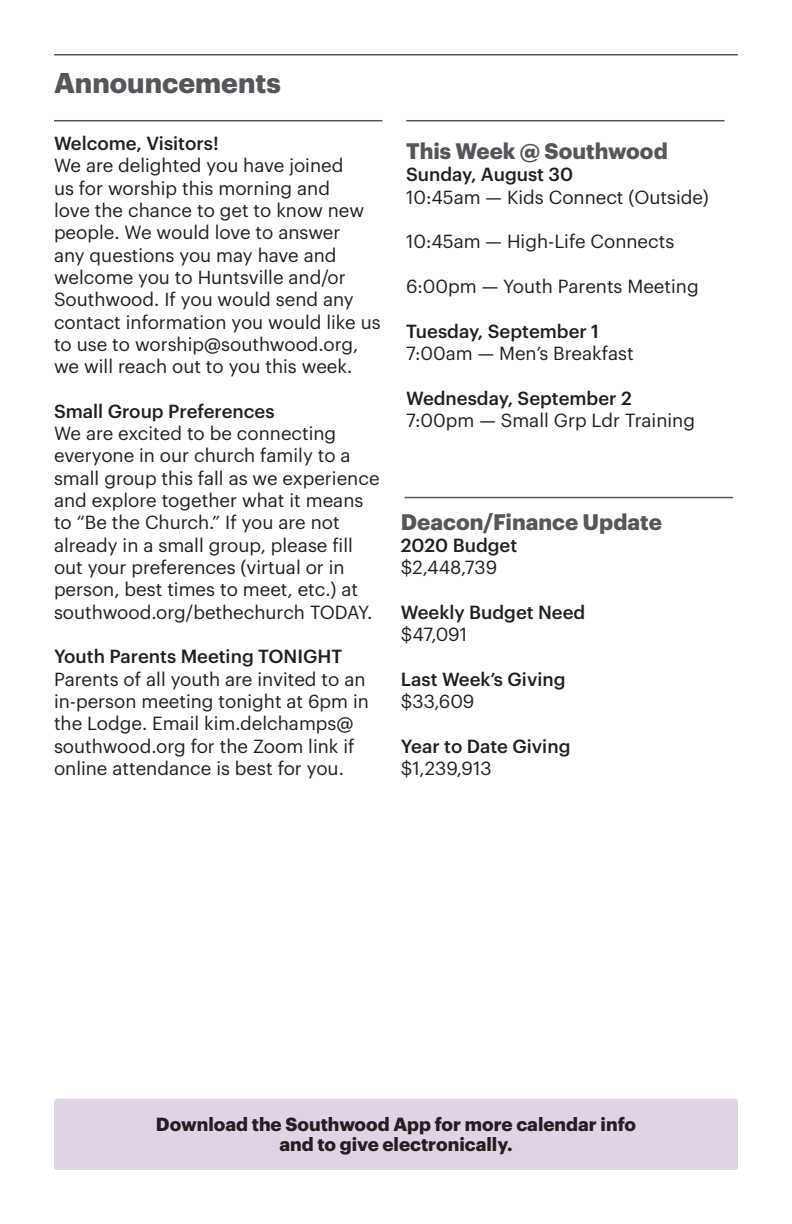
<style>
.page{position:relative;width:792px;height:1224px;background:#fff}
.page>*{position:absolute;margin:0;border:0;box-sizing:border-box;transform-origin:0 0}
.t1{font:700 28px "Graphik";color:#555659}
.t2{font:700 22px "Graphik";color:#555659}
.t3{font:18.6px/22.4px "Graphik";color:#231f20}
.t4{font:500 18.6px "Graphik";color:#231f20}
.t5{font:700 18.6px "Graphik";color:#231f20}
</style>
<div class="page">
<hr style="left:54px;top:54px;width:684px;height:2px;background:#555659">
<hr style="left:54px;top:120px;width:328px;height:1px;background:#555659">
<div style="left:54px;top:1099px;width:684px;height:71px;background:#e0d3e4;border-radius:3px"></div>
<hr style="left:406px;top:120px;width:318px;height:1px;background:#555659">
<hr style="left:405px;top:497px;width:328px;height:1px;background:#555659">
<p class="t1" style="left:54px;top:61px;width:228px">Announcements</p>
<p class="t4" style="left:54px;top:129px;width:166px">Welcome, Visitors!</p>
<p class="t3" style="left:54px;top:153px;width:328px">We are delighted you have joined<br>us for worship this morning and<br>love the chance to get to know new people. We would love to answer<br>any questions you may have and welcome you to Huntsville and/or<br>Southwood. If you would send any contact information you would like us to use to worship@southwood.org, we will reach out to you this week.</p>
<p class="t4" style="left:54px;top:397px;width:222px">Small Group Preferences</p>
<p class="t3" style="left:54px;top:421px;width:327px">We are excited to be connecting everyone in our church family to a small group this fall as we experience and explore together what it means to “Be the Church.” If you are not already in a small group, please fill out your preferences (virtual or in person, best times to meet, etc.) at southwood.org/bethechurch TODAY.</p>
<p class="t4" style="left:54px;top:642px;width:290px">Youth Parents Meeting TONIGHT</p>
<p class="t3" style="left:54px;top:666px;width:317px">Parents of all youth are invited to an in-person meeting tonight at 6pm in the Lodge. Email kim.delchamps@ southwood.org for the Zoom link if online attendance is best for you.</p>
<p class="t2" style="left:406px;top:134px;width:263px">This Week @ Southwood</p>
<p class="t4" style="left:406px;top:160px;width:169px">Sunday, August 30</p>
<p class="t3" style="left:406px;top:184px;width:304px">10:45am — Kids Connect (Outside)</p>
<p class="t3" style="left:406px;top:229px;width:270px">10:45am — High-Life Connects</p>
<p class="t3" style="left:406px;top:273px;width:294px">6:00pm — Youth Parents Meeting</p>
<p class="t4" style="left:406px;top:317px;width:194px">Tuesday, September 1</p>
<p class="t3" style="left:406px;top:340px;width:229px">7:00am — Men’s Breakfast</p>
<p class="t4" style="left:406px;top:384px;width:227px">Wednesday, September 2</p>
<p class="t3" style="left:406px;top:407px;width:290px">7:00pm — Small Grp Ldr Training</p>
<p class="t2" style="left:401px;top:505px;width:262px">Deacon/Finance Update</p>
<p class="t4" style="left:401px;top:531px;width:118px">2020 Budget</p>
<p class="t3" style="left:401px;top:555px;width:98px">$2,448,739</p>
<p class="t4" style="left:401px;top:598px;width:186px">Weekly Budget Need</p>
<p class="t3" style="left:401px;top:622px;width:68px">$47,091</p>
<p class="t4" style="left:401px;top:665px;width:166px">Last Week’s Giving</p>
<p class="t3" style="left:401px;top:689px;width:75px">$33,609</p>
<p class="t4" style="left:401px;top:732px;width:171px">Year to Date Giving</p>
<p class="t3" style="left:401px;top:756px;width:92px">$1,239,913</p>
<p class="t5" style="left:156px;top:1110px;width:482px">Download the Southwood App for more calendar info</p>
<p class="t5" style="left:279px;top:1130px;width:235px">and to give electronically.</p>
</div>
